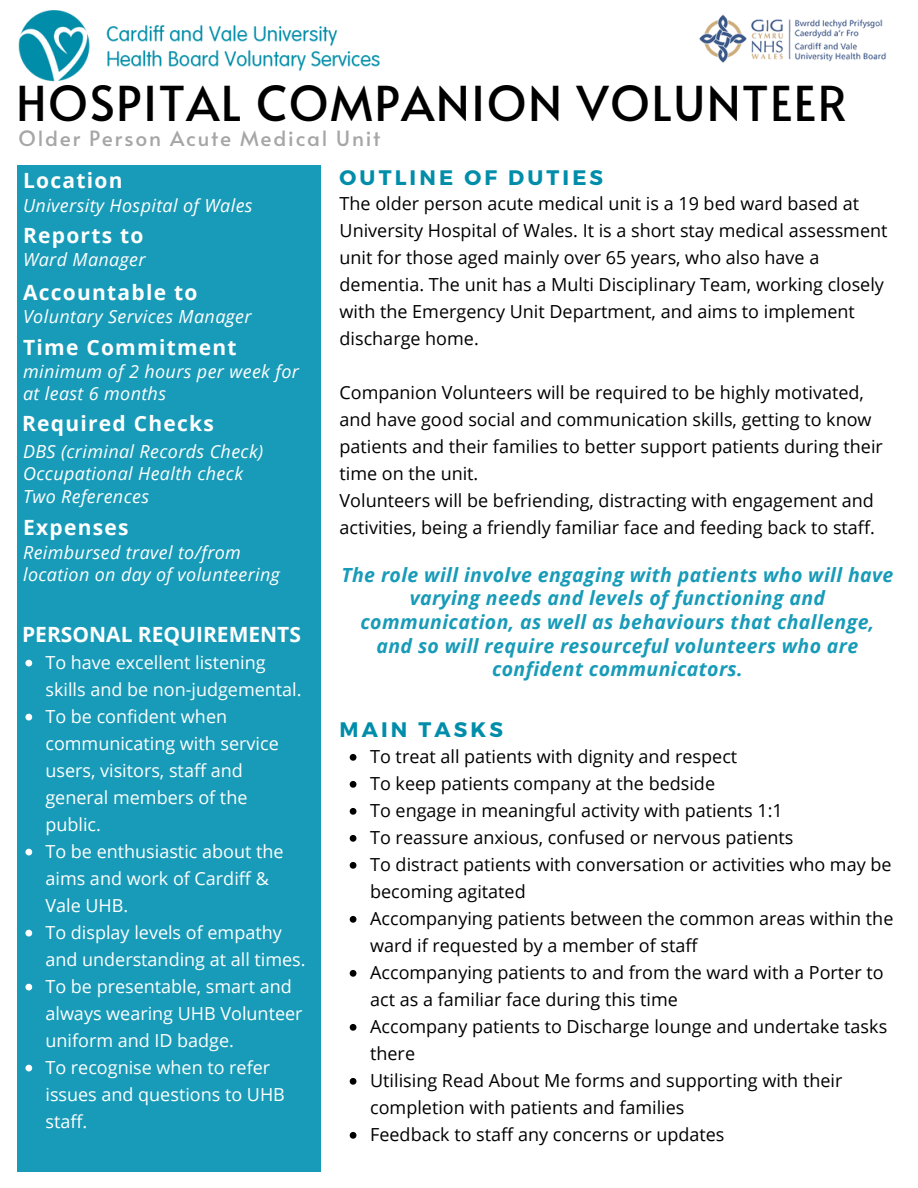
<style>
.page{position:relative;width:918px;height:1188px;background:#fff}
.page>*{position:absolute;margin:0;border:0;box-sizing:border-box;transform-origin:0 0}
.t1{font:48px "Alata";letter-spacing:.03em;color:#000}
.t2{font:700 21px "Open Sans";letter-spacing:.06em;color:#fff}
.t3{font:21px "Alata";letter-spacing:.085em;color:#a6a6a6}
.t4{font:700 21px "Montserrat";letter-spacing:.15em;color:#008daa}
.t5{font:700 21px "Open Sans";color:#fff}
.t6{font:italic 700 19.5px/23.7px "Open Sans";letter-spacing:.02em;color:#189bb8;text-align:center}
.t7{font:18px/27px "Open Sans";color:#000}
.t8{font:18px/27px "Open Sans";color:#fff}
.t9{font:italic 18px/22.5px "Open Sans";letter-spacing:.02em;color:#fff}
</style>
<div class="page">
<div style="left:17px;top:164px;width:304px;height:1008px;background:#189bb8"></div>
<div style="left:0;top:49px;width:918px;height:116px;background:#fff"></div>
<img style="left:699px;top:14px;width:187px;height:49px">
<img style="left:19px;top:10px;width:361px;height:72px">
<svg style="left:25px;top:660px;width:7px;height:6px"></svg>
<svg style="left:25px;top:714px;width:7px;height:6px"></svg>
<svg style="left:25px;top:849px;width:7px;height:6px"></svg>
<svg style="left:25px;top:930px;width:7px;height:6px"></svg>
<svg style="left:25px;top:984px;width:7px;height:6px"></svg>
<svg style="left:25px;top:1065px;width:7px;height:6px"></svg>
<svg style="left:350px;top:754px;width:6px;height:7px"></svg>
<svg style="left:350px;top:781px;width:6px;height:7px"></svg>
<svg style="left:350px;top:808px;width:6px;height:7px"></svg>
<svg style="left:350px;top:835px;width:6px;height:7px"></svg>
<svg style="left:350px;top:862px;width:6px;height:7px"></svg>
<svg style="left:350px;top:916px;width:6px;height:7px"></svg>
<svg style="left:350px;top:970px;width:6px;height:7px"></svg>
<svg style="left:350px;top:1024px;width:6px;height:7px"></svg>
<svg style="left:350px;top:1078px;width:6px;height:7px"></svg>
<svg style="left:350px;top:1132px;width:6px;height:7px"></svg>
<h2 class="t1" style="left:16px;top:69px;width:832px">HOSPITAL COMPANION VOLUNTEER</h2>
<p class="t3" style="left:19px;top:123px;width:363px">Older Person Acute Medical Unit</p>
<p class="t2" style="left:23px;top:166px;width:101px">Location</p>
<p class="t9" style="left:23px;top:193px;width:231px">University Hospital of Wales</p>
<p class="t2" style="left:23px;top:221px;width:122px">Reports to</p>
<h1 class="t9" style="left:23px;top:248px;width:124px">Ward Manager</h1>
<h4 class="t2" style="left:23px;top:278px;width:176px">Accountable to</h4>
<p class="t9" style="left:23px;top:305px;width:230px">Voluntary Services Manager</p>
<h3 class="t2" style="left:23px;top:332px;width:215px">Time Commitment</h3>
<p class="t9" style="left:23px;top:360px;width:277px">minimum of 2 hours per week for at least 6 months</p>
<h3 class="t2" style="left:22px;top:409px;width:193px">Required Checks</h3>
<p class="t9" style="left:23px;top:440px;width:242px">DBS (criminal Records Check)</p>
<h3 class="t9" style="left:23px;top:462px;width:222px">Occupational Health check</h3>
<p class="t9" style="left:23px;top:485px;width:128px">Two References</p>
<h3 class="t2" style="left:23px;top:513px;width:107px">Expenses</h3>
<p class="t9" style="left:23px;top:541px;width:258px">Reimbursed travel to/from location on day of volunteering</p>
<h3 class="t5" style="left:22px;top:620px;width:280px">PERSONAL REQUIREMENTS</h3>
<p class="t8" style="left:45px;top:648px;width:258px">To have excellent listening skills and be non-judgemental.</p>
<p class="t8" style="left:45px;top:702px;width:235px">To be confident when communicating with service users, visitors, staff and general members of the public.</p>
<p class="t8" style="left:45px;top:837px;width:240px">To be enthusiastic about the aims and work of Cardiff &amp;<br>Vale UHB.</p>
<h3 class="t8" style="left:45px;top:918px;width:262px">To display levels of empathy and understanding at all times.</h3>
<p class="t8" style="left:45px;top:972px;width:259px">To be presentable, smart and always wearing UHB Volunteer uniform and ID badge.</p>
<h2 class="t8" style="left:45px;top:1053px;width:241px">To recognise when to refer issues and questions to UHB staff.</h2>
<p class="t4" style="left:340px;top:164px;width:265px">OUTLINE OF DUTIES</p>
<p class="t7" style="left:340px;top:190px;width:549px">The older person acute medical unit is a 19 bed ward based at University Hospital of Wales. It is a short stay medical assessment unit for those aged mainly over 65 years, who also have a dementia. The unit has a Multi Disciplinary Team, working closely with the Emergency Unit Department, and aims to implement discharge home.</p>
<p class="t7" style="left:340px;top:379px;width:545px">Companion Volunteers will be required to be highly motivated, and have good social and communication skills, getting to know patients and their families to better support patients during their time on the unit.</p>
<p class="t7" style="left:340px;top:487px;width:537px">Volunteers will be befriending, distracting with engagement and activities, being a friendly familiar face and feeding back to staff.</p>
<p class="t6" style="left:341px;top:562px;width:553px">The role will involve engaging with patients who will have varying needs and levels of functioning and communication, as well as behaviours that challenge, and so will require resourceful volunteers who are confident communicators.</p>
<p class="t4" style="left:340px;top:716px;width:165px">MAIN TASKS</p>
<p class="t7" style="left:370px;top:742px;width:369px">To treat all patients with dignity and respect</p>
<p class="t7" style="left:370px;top:769px;width:346px">To keep patients company at the bedside</p>
<p class="t7" style="left:370px;top:796px;width:414px">To engage in meaningful activity with patients 1:1</p>
<p class="t7" style="left:370px;top:823px;width:425px">To reassure anxious, confused or nervous patients</p>
<p class="t7" style="left:370px;top:850px;width:523px">To distract patients with conversation or activities who may be becoming agitated</p>
<h2 class="t7" style="left:370px;top:904px;width:525px">Accompanying patients between the common areas within the ward if requested by a member of staff</h2>
<p class="t7" style="left:370px;top:958px;width:515px">Accompanying patients to and from the ward with a Porter to act as a familiar face during this time</p>
<p class="t7" style="left:370px;top:1012px;width:519px">Accompany patients to Discharge lounge and undertake tasks there</p>
<p class="t7" style="left:370px;top:1066px;width:474px">Utilising Read About Me forms and supporting with their completion with patients and families</p>
<h3 class="t7" style="left:370px;top:1120px;width:356px">Feedback to staff any concerns or updates</h3>
</div>
